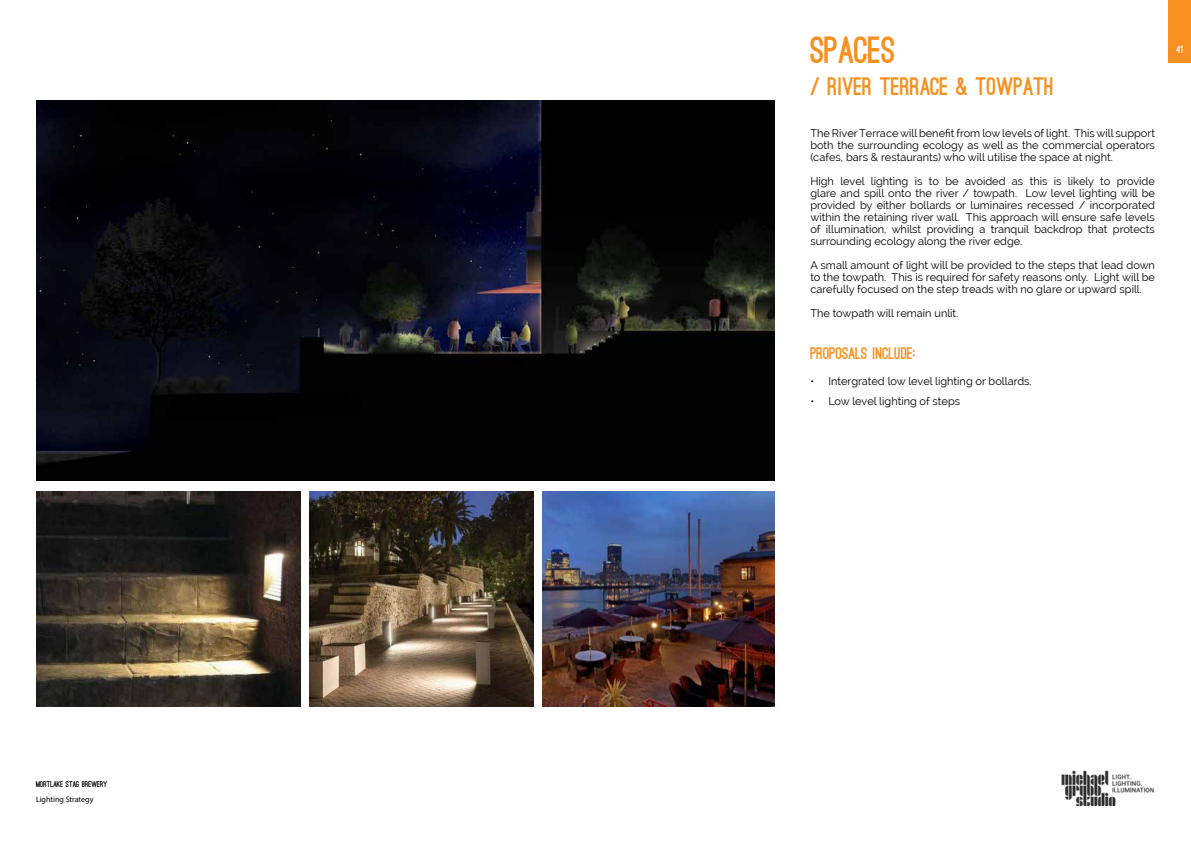
<style>
.page{position:relative;width:1191px;height:842px;background:#fff}
.page>*{position:absolute;margin:0;border:0;box-sizing:border-box;transform-origin:0 0}
.t1{font:900 36px "Ostrich Sans";color:#f79020}
.t2{font:900 24px "Ostrich Sans";color:#f79020}
.t3{font:900 16px "Ostrich Sans";color:#f79020}
.t4{font:11px/12px "Raleway";color:#000;text-align:justify}
.t5{font:900 10px "Ostrich Sans";color:#fff}
.t6{font:900 8px "Ostrich Sans";color:#000}
.t7{font:8px "Myriad Pro";color:#000}
</style>
<div class="page">
<img style="left:1061px;top:770px;width:94px;height:36px">
<img style="left:36px;top:100px;width:738px;height:380px">
<div style="left:1168px;top:0;width:23px;height:62px;background:#f79020"></div>
<img style="left:36px;top:492px;width:264px;height:214px">
<img style="left:309px;top:492px;width:224px;height:214px">
<img style="left:542px;top:492px;width:232px;height:214px">
<p class="t6" style="left:36px;top:781px;width:73px">MORTLAKE STAG BREWERY</p>
<p class="t7" style="left:36px;top:794px;width:59px">Lighting Strategy</p>
<h1 class="t1" style="left:810px;top:36px;width:87px">SPACES</h1>
<h2 class="t2" style="left:810px;top:77px;width:245px">/ RIVER TERRACE &amp; TOWPATH</h2>
<p class="t4" style="left:810px;top:127px;width:346px">The RiverTerrace will benefit from low levels of light. This will support both the surrounding ecology as well as the commercial operators (cafes, bars &amp; restaurants) who will utilise the space at night.</p>
<p class="t4" style="left:810px;top:175px;width:346px">High level lighting is to be avoided as this is likely to provide glare and spill onto the river / towpath. Low level lighting will be provided by either bollards or luminaires recessed / incorporated within the retaining river wall. This approach will ensure safe levels of illumination, whilst providing a tranquil backdrop that protects surrounding ecology along the river edge.</p>
<p class="t4" style="left:810px;top:259px;width:346px">A small amount of light will be provided to the steps that lead down to the towpath. This is required for safety reasons only. Light will be carefully focused on the step treads with no glare or upward spill.</p>
<p class="t4" style="left:810px;top:307px;width:149px">The towpath will remain unlit.</p>
<h3 class="t3" style="left:810px;top:347px;width:107px">PROPOSALS INCLUDE:</h3>
<p class="t4" style="left:810px;top:375px;width:223px">• Intergrated low level lighting or bollards.</p>
<p class="t4" style="left:810px;top:396px;width:151px">• Low level lighting of steps</p>
<p class="t5" style="left:1176px;top:46px;width:8px">41</p>
</div>
